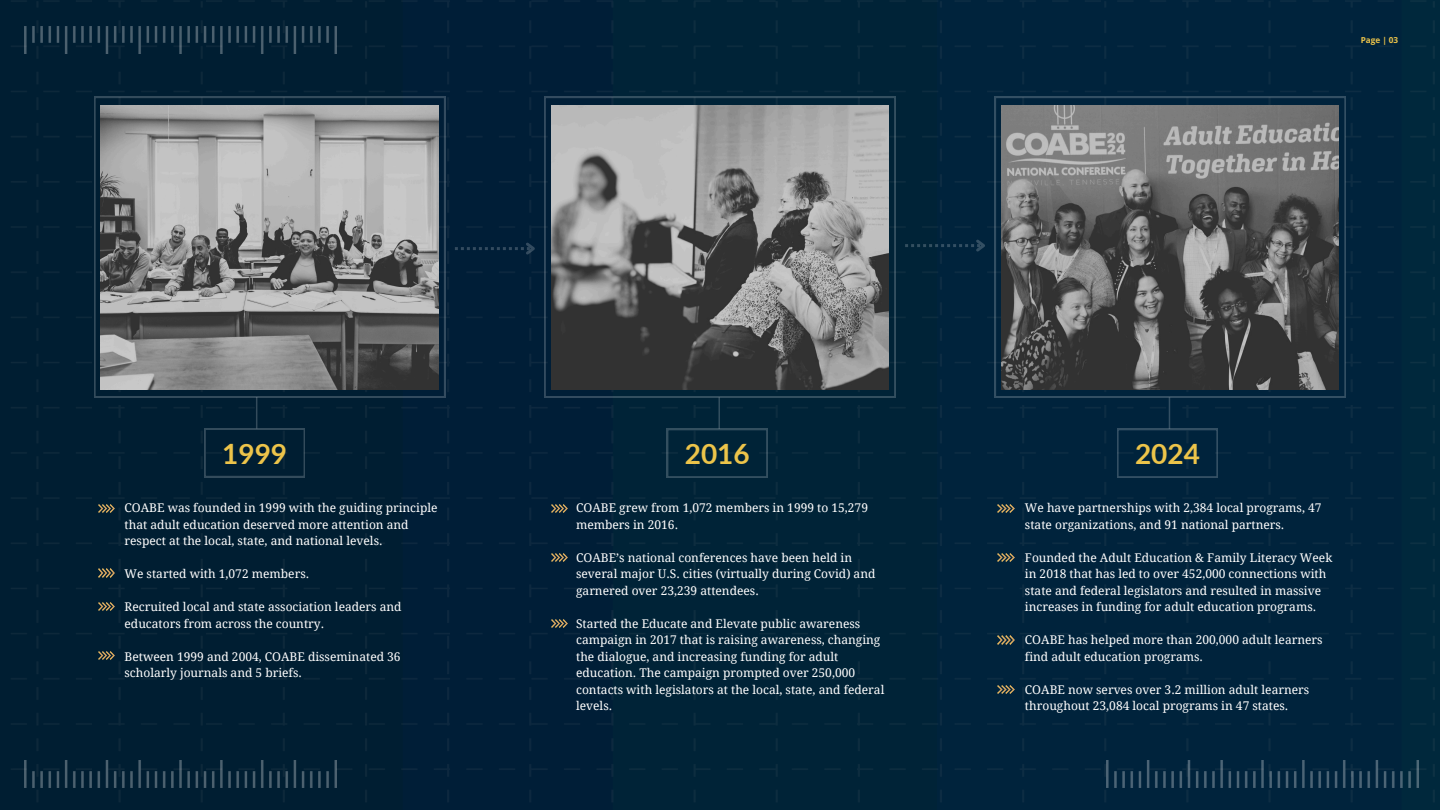
<style>
.page{position:relative;width:1440px;height:810px;background:#002337}
.page>*{position:absolute;margin:0;border:0;box-sizing:border-box;transform-origin:0 0}
.t1{font:700 28px "Lato";color:#edc44a}
.t2{font:12px/16.5px "Droid Serif";color:#fff}
.t3{font:700 8.2px "Open Sans";color:#edc44a}
</style>
<div class="page">
<img style="left:24px;top:761px;width:312px;height:27px">
<img style="left:24px;top:26px;width:312px;height:27px">
<svg style="left:544px;top:97px;width:351px;height:300px;background:#0a293d"></svg>
<svg style="left:667px;top:429px;width:100px;height:49px;background:#04273a"></svg>
<hr style="left:718px;top:397px;width:2px;height:32px;background:#fff">
<img style="left:551px;top:105px;width:338px;height:284px">
<svg style="left:995px;top:97px;width:351px;height:300px;background:#0b2b42"></svg>
<svg style="left:1117px;top:429px;width:101px;height:49px;background:#05273f"></svg>
<hr style="left:1169px;top:397px;width:1px;height:32px;background:#fff">
<img style="left:1001px;top:105px;width:338px;height:284px">
<svg style="left:94px;top:97px;width:351px;height:300px;background:#132d3f"></svg>
<svg style="left:204px;top:429px;width:101px;height:48px;background:#042135"></svg>
<hr style="left:256px;top:397px;width:1px;height:32px;background:#fff">
<img style="left:101px;top:105px;width:337px;height:284px">
<img style="left:98px;top:504px;width:17px;height:8px">
<img style="left:98px;top:569px;width:17px;height:8px">
<img style="left:98px;top:602px;width:17px;height:9px">
<img style="left:98px;top:651px;width:17px;height:9px">
<img style="left:551px;top:504px;width:17px;height:8px">
<img style="left:551px;top:554px;width:17px;height:8px">
<img style="left:551px;top:619px;width:17px;height:8px">
<svg style="left:455px;top:242px;width:80px;height:13px"></svg>
<svg style="left:905px;top:240px;width:80px;height:12px"></svg>
<img style="left:998px;top:504px;width:16px;height:8px">
<img style="left:998px;top:554px;width:16px;height:8px">
<img style="left:998px;top:636px;width:16px;height:8px">
<img style="left:998px;top:686px;width:16px;height:8px">
<img style="left:1106px;top:761px;width:312px;height:27px">
<p class="t3" style="left:1361px;top:34px;width:39px">Page | 03</p>
<p class="t1" style="left:222px;top:436px;width:66px">1999</p>
<p class="t1" style="left:1135px;top:436px;width:66px">2024</p>
<p class="t2" style="left:125px;top:500px;width:314px">COABE was founded in 1999 with the guiding principle that adult education deserved more attention and respect at the local, state, and national levels.</p>
<h1 class="t2" style="left:125px;top:566px;width:186px">We started with 1,072 members.</h1>
<p class="t2" style="left:125px;top:599px;width:279px">Recruited local and state association leaders and educators from across the country.</p>
<p class="t2" style="left:125px;top:648px;width:278px">Between 1999 and 2004, COABE disseminated 36 scholarly journals and 5 briefs.</p>
<p class="t1" style="left:685px;top:436px;width:66px">2016</p>
<h1 class="t2" style="left:576px;top:500px;width:293px">COABE grew from 1,072 members in 1999 to 15,279 members in 2016.</h1>
<p class="t2" style="left:576px;top:549px;width:301px">COABE’s national conferences have been held in several major U.S. cities (virtually during Covid) and garnered over 23,239 attendees.</p>
<p class="t2" style="left:576px;top:615px;width:310px">Started the Educate and Elevate public awareness campaign in 2017 that is raising awareness, changing the dialogue, and increasing funding for adult education. The campaign prompted over 250,000 contacts with legislators at the local, state, and federal levels.</p>
<p class="t2" style="left:1025px;top:500px;width:298px">We have partnerships with 2,384 local programs, 47 state organizations, and 91 national partners.</p>
<p class="t2" style="left:1025px;top:549px;width:309px">Founded the Adult Education &amp; Family Literacy Week in 2018 that has led to over 452,000 connections with state and federal legislators and resulted in massive increases in funding for adult education programs.</p>
<h1 class="t2" style="left:1025px;top:632px;width:299px">COABE has helped more than 200,000 adult learners find adult education programs.</h1>
<p class="t2" style="left:1025px;top:681px;width:286px">COABE now serves over 3.2 million adult learners throughout 23,084 local programs in 47 states.</p>
</div>
